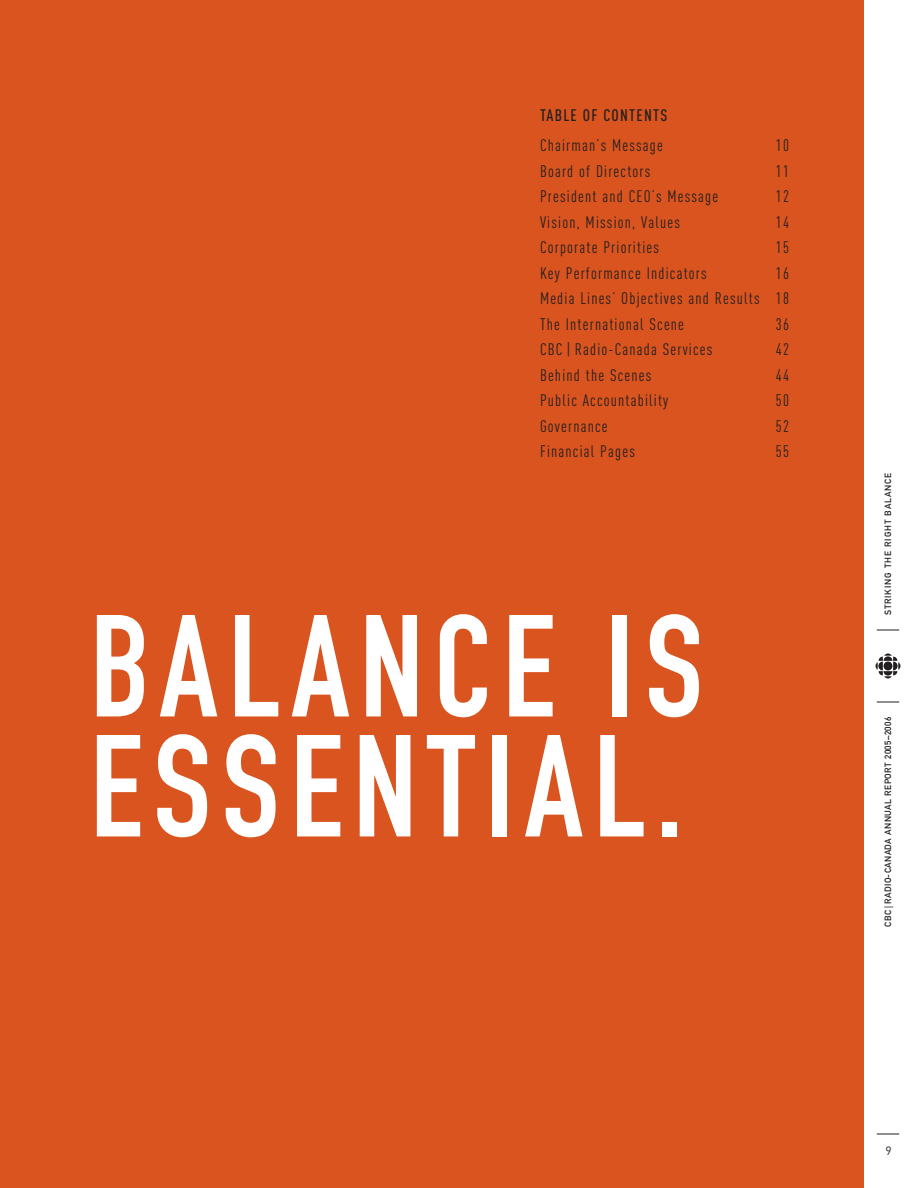
<style>
.page{position:relative;width:918px;height:1188px;background:#fff}
.page>*{position:absolute;margin:0;border:0;box-sizing:border-box;transform-origin:0 0}
.t1{font:142.5px/120px "DIN Engschrift";letter-spacing:.075em;color:#fff}
.t2{font:16.5px/25.5px "DIN Cond";letter-spacing:.07em;color:#231f20;text-align:justify}
.t3{font:500 16.5px "DIN Cond";letter-spacing:.075em;color:#231f20}
.t4{font:12px "DIN";color:#231f20}
.t5{font:9px "DIN Mittelschrift";letter-spacing:.05em;color:#231f20}
.t6{font:9px "DIN Mittelschrift";letter-spacing:.095em;color:#231f20}
</style>
<div class="page">
<svg style="left:877px;top:1134px;width:22px;height:1px"></svg>
<svg style="left:877px;top:630px;width:22px;height:1px"></svg>
<svg style="left:876px;top:654px;width:24px;height:24px"></svg>
<svg style="left:877px;top:702px;width:22px;height:1px"></svg>
<div style="left:0;top:0;width:864px;height:1188px;background:#d9541e"></div>
<p class="t3" style="left:540px;top:110px;width:129px">TABLE OF CONTENTS</p>
<p class="t2" style="left:540px;top:135px;width:124px">Chairman’s Message</p>
<p class="t2" style="left:776px;top:135px;width:15px">10</p>
<p class="t2" style="left:540px;top:160px;width:112px">Board of Directors</p>
<p class="t2" style="left:776px;top:160px;width:15px">11</p>
<p class="t2" style="left:540px;top:186px;width:180px">President and CEO’s Message</p>
<p class="t2" style="left:776px;top:186px;width:15px">12</p>
<p class="t2" style="left:540px;top:211px;width:141px">Vision, Mission, Values</p>
<p class="t2" style="left:776px;top:211px;width:15px">14</p>
<p class="t2" style="left:540px;top:237px;width:121px">Corporate Priorities</p>
<p class="t2" style="left:776px;top:237px;width:15px">15</p>
<p class="t2" style="left:540px;top:262px;width:168px">Key Performance Indicators</p>
<p class="t2" style="left:540px;top:262px;width:251px;text-indent:236px">16<br>Media Lines’ Objectives and Results 18<br>The International Scene</p>
<p class="t2" style="left:776px;top:313px;width:15px">36</p>
<p class="t2" style="left:540px;top:339px;width:174px">CBC | Radio-Canada Services</p>
<p class="t2" style="left:776px;top:339px;width:15px">42</p>
<p class="t2" style="left:540px;top:364px;width:113px">Behind the Scenes</p>
<p class="t2" style="left:776px;top:364px;width:15px">44</p>
<p class="t2" style="left:540px;top:390px;width:130px">Public Accountability</p>
<p class="t2" style="left:776px;top:390px;width:15px">50</p>
<p class="t2" style="left:540px;top:415px;width:69px">Governance</p>
<p class="t2" style="left:776px;top:415px;width:15px">52</p>
<p class="t2" style="left:540px;top:441px;width:96px">Financial Pages</p>
<p class="t2" style="left:776px;top:441px;width:15px">55</p>
<h1 class="t1" style="left:90px;top:620px;width:614px">BALANCE IS<br>ESSENTIAL.</h1>
<p class="t6" style="left:885px;top:615px;width:144px;rotate:-90deg">STRIKING THE RIGHT BALANCE</p>
<p class="t5" style="left:885px;top:927px;width:212px;rotate:-90deg">CBC | RADIO-CANADA ANNUAL REPORT 2005–2006</p>
<p class="t4" style="left:886px;top:1146px;width:8px">9</p>
</div>
